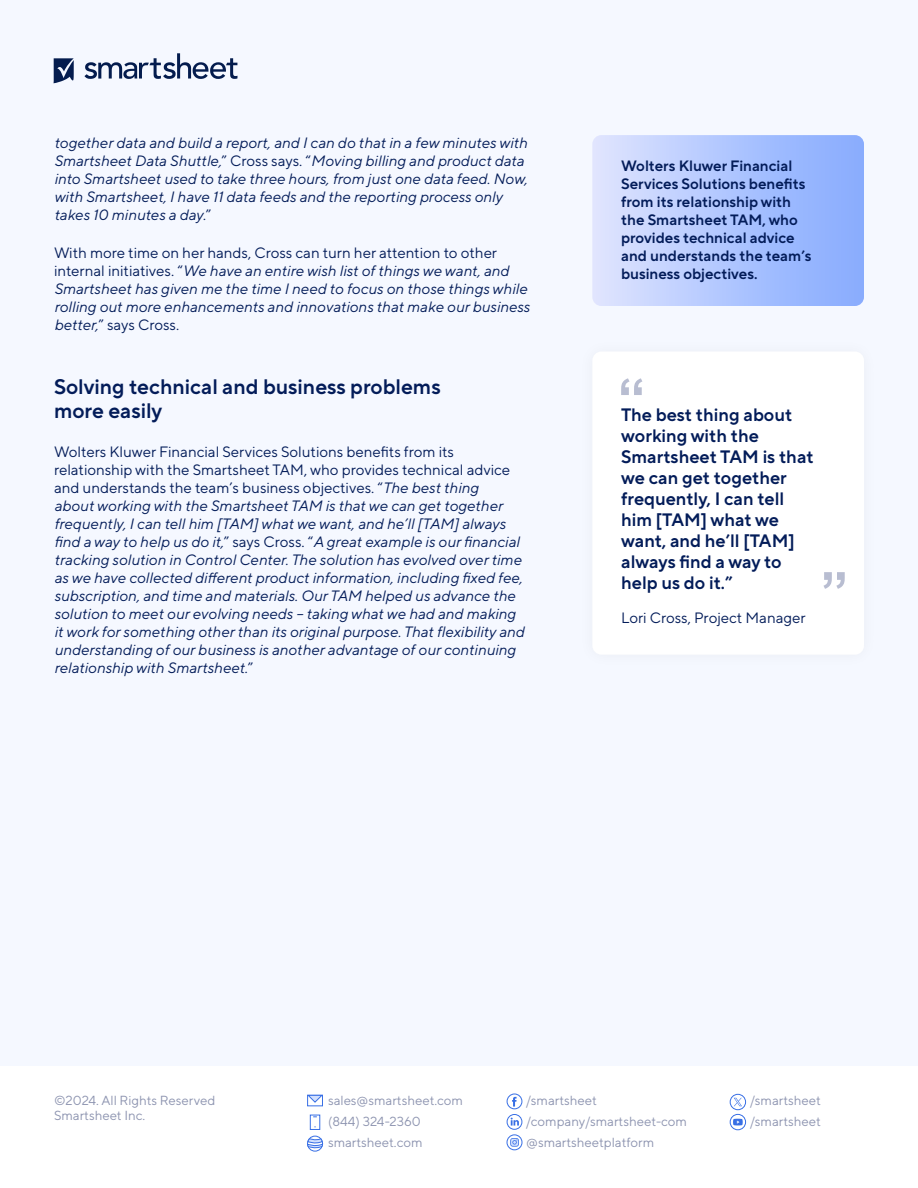
<style>
.page{position:relative;width:918px;height:1188px;background:#f5f8ff}
.page>*{position:absolute;margin:0;border:0;box-sizing:border-box;transform-origin:0 0}
.Main_Body_Large_Subhead{font:600 21px/24px "TT Norms Pro";color:#031c59}
.Quote_in_White_box{font:600 18px/21px "TT Norms Pro";color:#031c59}
.Main_Body_Text{font:italic 15px/18px "TT Norms Pro";color:#031c59}
.Text_in_Blue_Gradient_Box{font:600 15px/18px "TT Norms Pro";color:#031c59}
.Quote_Byline{font:15px "TT Norms Pro";color:#031c59}
.Footer_handles{font:13.2px "TT Norms Pro";color:#8d94b0}
.Footer_Copyright{font:13.2px "TT Norms Pro";color:#8d94b0}
.s1{font-style:normal}
</style>
<div class="page">
<div style="left:0;top:1067px;width:918px;height:121px;background:#fff"></div>
<svg style="left:84px;top:53px;width:153px;height:26px"></svg>
<svg style="left:53px;top:58px;width:21px;height:25px"></svg>
<svg style="left:592px;top:135px;width:272px;height:171px;background:#b1c7fe"></svg>
<div style="left:592px;top:352px;width:272px;height:303px;background:#fff;border-radius:9px"></div>
<svg style="left:621px;top:378px;width:21px;height:17px"></svg>
<svg style="left:824px;top:572px;width:21px;height:17px"></svg>
<div style="left:307px;top:1095px;width:16px;height:11px;border:1px solid #386fe5"></div>
<svg style="left:307px;top:1094px;width:16px;height:10px"></svg>
<svg style="left:309px;top:1114px;width:12px;height:16px"></svg>
<div style="left:307px;top:1136px;width:16px;height:16px;border:1px solid #386fe5;border-radius:50%"></div>
<svg style="left:307px;top:1137px;width:17px;height:13px"></svg>
<div style="left:507px;top:1093px;width:15px;height:16px;border:1px solid #386fe5;border-radius:50%"></div>
<svg style="left:512px;top:1097px;width:5px;height:10px"></svg>
<div style="left:507px;top:1114px;width:15px;height:16px;border:1px solid #386fe5;border-radius:50%"></div>
<svg style="left:511px;top:1118px;width:8px;height:8px"></svg>
<div style="left:507px;top:1134px;width:15px;height:16px;border:1px solid #386fe5;border-radius:50%"></div>
<svg style="left:510px;top:1138px;width:9px;height:9px"></svg>
<div style="left:730px;top:1114px;width:16px;height:16px;border:1px solid #386fe5;border-radius:50%"></div>
<svg style="left:733px;top:1119px;width:10px;height:6px"></svg>
<svg style="left:734px;top:1098px;width:8px;height:8px"></svg>
<div style="left:730px;top:1094px;width:16px;height:16px;border:1px solid #386fe5;border-radius:50%"></div>
<p class="Main_Body_Text" style="left:54px;top:132px;width:475px">together data and build a report, and I can do that in a few minutes with Smartsheet Data Shuttle,<span class="s1">” Cross says. “</span>Moving billing and product data into Smartsheet used to take three hours, from just one data feed. Now, with Smartsheet, I have 11 data feeds and the reporting process only takes 10 minutes a day.<span class="s1">”</span></p>
<p class="Main_Body_Text" style="left:54px;top:243px;width:477px"><span class="s1">With more time on her hands, Cross can turn her attention to other internal initiatives. “</span>We have an entire wish list of things we want, and Smartsheet has given me the time I need to focus on those things while rolling out more enhancements and innovations that make our business better,<span class="s1">” says Cross.</span></p>
<p class="Main_Body_Large_Subhead" style="left:54px;top:374px;width:388px">Solving technical and business problems more easily</p>
<p class="Main_Body_Text" style="left:54px;top:441px;width:472px"><span class="s1">Wolters Kluwer Financial Services Solutions benefits from its relationship with the Smartsheet TAM, who provides technical advice and understands the team’s business objectives. “</span>The best thing<br>about working with the Smartsheet TAM is that we can get together frequently, I can tell him [TAM] what we want, and he’ll [TAM] always find a way to help us do it,<span class="s1">” says Cross. “</span>A great example is our financial tracking solution in Control Center. The solution has evolved over time as we have collected different product information, including fixed fee, subscription, and time and materials. Our TAM helped us advance the solution to meet our evolving needs – taking what we had and making it work for something other than its original purpose. That flexibility and understanding of our business is another advantage of our continuing relationship with Smartsheet.<span class="s1">”</span></p>
<p class="Text_in_Blue_Gradient_Box" style="left:621px;top:155px;width:192px">Wolters Kluwer Financial<br>Services Solutions benefits from its relationship with the Smartsheet TAM, who provides technical advice and understands the team’s business objectives.</p>
<p class="Quote_in_White_box" style="left:621px;top:403px;width:194px">The best thing about working with the<br>Smartsheet TAM is that we can get together frequently, I can tell him [TAM] what we want, and he’ll [TAM] always find a way to help us do it.”</p>
<p class="Quote_Byline" style="left:621px;top:607px;width:186px">Lori Cross, Project Manager</p>
<p class="Footer_Copyright" style="left:54px;top:1090px;width:163px">©2024. All Rights Reserved</p>
<p class="Footer_Copyright" style="left:54px;top:1106px;width:93px">Smartsheet Inc.</p>
<p class="Footer_handles" style="left:328px;top:1090px;width:136px">sales@smartsheet.com</p>
<p class="Footer_handles" style="left:328px;top:1112px;width:94px">(844) 324-2360</p>
<p class="Footer_handles" style="left:328px;top:1133px;width:96px">smartsheet.com</p>
<p class="Footer_handles" style="left:526px;top:1090px;width:72px">/smartsheet</p>
<p class="Footer_handles" style="left:526px;top:1112px;width:162px">/company/smartsheet-com</p>
<p class="Footer_handles" style="left:526px;top:1133px;width:130px">@smartsheetplatform</p>
<p class="Footer_handles" style="left:750px;top:1090px;width:72px">/smartsheet</p>
<p class="Footer_handles" style="left:750px;top:1112px;width:72px">/smartsheet</p>
</div>
